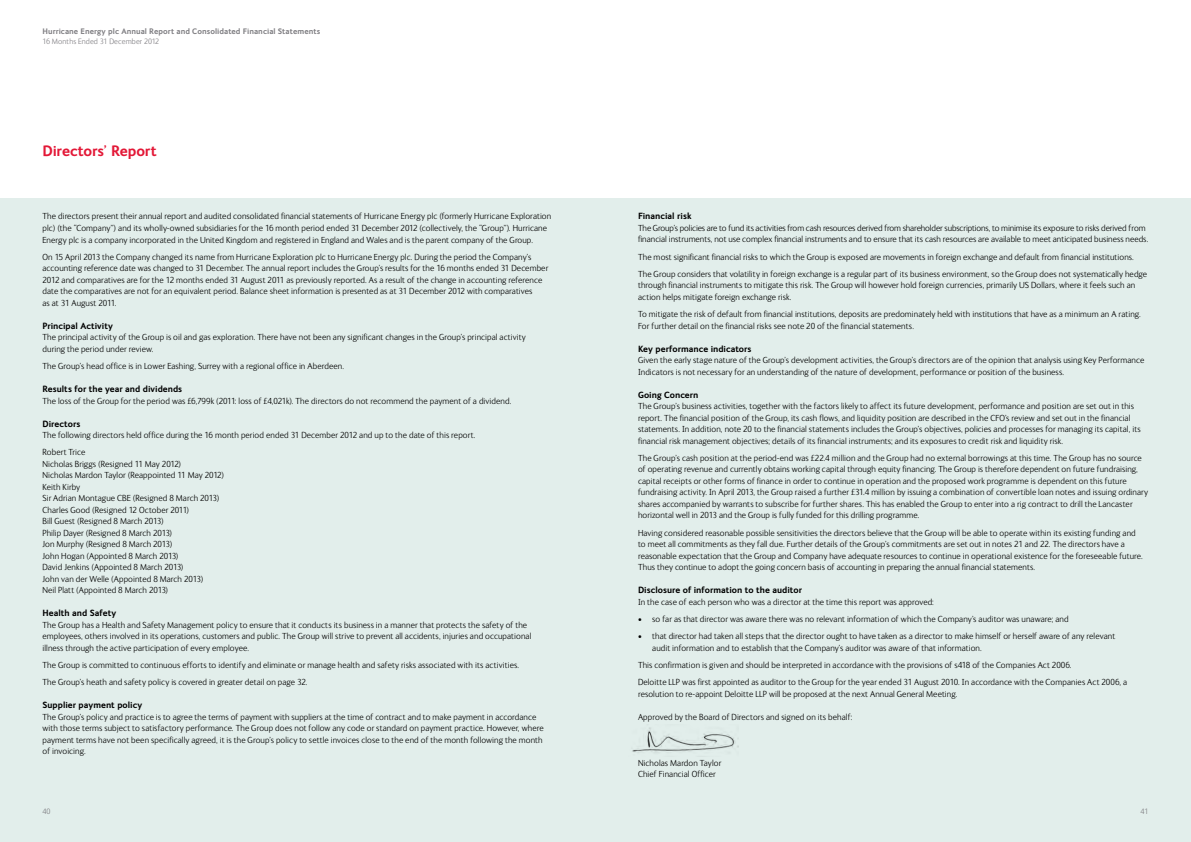
<style>
.page{position:relative;width:1191px;height:842px;background:#fff}
.page>*{position:absolute;margin:0;border:0;box-sizing:border-box;transform-origin:0 0}
.t1{font:700 15px "FS Ingrid";letter-spacing:-.005em;color:#e31837}
.t2{font:300 9px/11.5px "FS Ingrid";letter-spacing:.01em;color:#000}
.t3{font:700 9px "FS Ingrid";letter-spacing:.005em;color:#000}
.t4{font:700 8px "FS Ingrid";letter-spacing:.01em;color:#807f83}
.t5{font:300 8px "FS Ingrid";letter-spacing:.01em;color:#807f83}
</style>
<div class="page">
<div style="left:0;top:198px;width:1190px;height:644px;background:#e2eeeb"></div>
<img style="left:632px;top:727px;width:106px;height:26px">
<p class="t4" style="left:43px;top:26px;width:279px">Hurricane Energy plc Annual Report and Consolidated Financial Statements</p>
<p class="t5" style="left:43px;top:37px;width:118px">16 Months Ended 31 December 2012</p>
<h1 class="t1" style="left:43px;top:141px;width:116px">Directors’ Report</h1>
<p class="t2" style="left:43px;top:210px;width:510px">The directors present their annual report and audited consolidated financial statements of Hurricane Energy plc (formerly Hurricane Exploration plc) (the “Company”) and its wholly-owned subsidiaries for the 16 month period ended 31 December 2012 (collectively, the “Group”). Hurricane<br>Energy plc is a company incorporated in the United Kingdom and registered in England and Wales and is the parent company of the Group.</p>
<p class="t2" style="left:43px;top:251px;width:507px">On 15 April 2013 the Company changed its name from Hurricane Exploration plc to Hurricane Energy plc. During the period the Company’s accounting reference date was changed to 31 December. The annual report includes the Group’s results for the 16 months ended 31 December 2012 and comparatives are for the 12 months ended 31 August 2011 as previously reported. As a result of the change in accounting reference date the comparatives are not for an equivalent period. Balance sheet information is presented as at 31 December 2012 with comparatives<br>as at 31 August 2011.</p>
<p class="t3" style="left:43px;top:320px;width:72px">Principal Activity</p>
<p class="t2" style="left:43px;top:331px;width:485px">The principal activity of the Group is oil and gas exploration. There have not been any significant changes in the Group’s principal activity during the period under review.</p>
<p class="t2" style="left:43px;top:360px;width:303px">The Group’s head office is in Lower Eashing, Surrey with a regional office in Aberdeen.</p>
<p class="t3" style="left:43px;top:383px;width:141px">Results for the year and dividends</p>
<p class="t2" style="left:43px;top:394px;width:470px">The loss of the Group for the period was £6,799k (2011: loss of £4,021k). The directors do not recommend the payment of a dividend.</p>
<p class="t3" style="left:43px;top:417px;width:39px">Directors</p>
<p class="t2" style="left:43px;top:426px;width:434px;line-height:17.3px">The following directors held office during the 16 month period ended 31 December 2012 and up to the date of this report.<br>Robert Trice</p>
<p class="t2" style="left:43px;top:458px;width:183px">Nicholas Briggs (Resigned 11 May 2012)<br>Nicholas Mardon Taylor (Reappointed 11 May 2012)<br>Keith Kirby<br>Sir Adrian Montague CBE (Resigned 8 March 2013)<br>Charles Good (Resigned 12 October 2011)<br>Bill Guest (Resigned 8 March 2013)<br>Philip Dayer (Resigned 8 March 2013)<br>Jon Murphy (Resigned 8 March 2013)<br>John Hogan (Appointed 8 March 2013)<br>David Jenkins (Appointed 8 March 2013)<br>John van der Welle (Appointed 8 March 2013)<br>Neil Platt (Appointed 8 March 2013)</p>
<p class="t3" style="left:43px;top:607px;width:75px">Health and Safety</p>
<p class="t2" style="left:43px;top:619px;width:490px">The Group has a Health and Safety Management policy to ensure that it conducts its business in a manner that protects the safety of the employees, others involved in its operations, customers and public. The Group will strive to prevent all accidents, injuries and occupational illness through the active participation of every employee.</p>
<p class="t2" style="left:43px;top:656px;width:478px;line-height:17.3px">The Group is committed to continuous efforts to identify and eliminate or manage health and safety risks associated with its activities.<br>The Group’s heath and safety policy is covered in greater detail on page 32.</p>
<p class="t3" style="left:43px;top:699px;width:101px">Supplier payment policy</p>
<p class="t2" style="left:43px;top:711px;width:502px">The Group’s policy and practice is to agree the terms of payment with suppliers at the time of contract and to make payment in accordance with those terms subject to satisfactory performance. The Group does not follow any code or standard on payment practice. However, where payment terms have not been specifically agreed, it is the Group’s policy to settle invoices close to the end of the month following the month of invoicing.</p>
<p class="t3" style="left:638px;top:210px;width:55px">Financial risk</p>
<p class="t2" style="left:638px;top:222px;width:512px">The Group’s policies are to fund its activities from cash resources derived from shareholder subscriptions, to minimise its exposure to risks derived from financial instruments, not use complex financial instruments and to ensure that its cash resources are available to meet anticipated business needs.</p>
<p class="t2" style="left:638px;top:248px;width:510px;line-height:17.3px">The most significant financial risks to which the Group is exposed are movements in foreign exchange and default from financial institutions.<br>The Group considers that volatility in foreign exchange is a regular part of its business environment, so the Group does not systematically hedge</p>
<p class="t2" style="left:638px;top:279px;width:499px">through financial instruments to mitigate this risk. The Group will however hold foreign currencies, primarily US Dollars, where it feels such an action helps mitigate foreign exchange risk.</p>
<p class="t2" style="left:638px;top:308px;width:504px">To mitigate the risk of default from financial institutions, deposits are predominately held with institutions that have as a minimum an A rating.<br>For further detail on the financial risks see note 20 of the financial statements.</p>
<p class="t3" style="left:638px;top:343px;width:115px">Key performance indicators</p>
<p class="t2" style="left:638px;top:354px;width:508px">Given the early stage nature of the Group’s development activities, the Group’s directors are of the opinion that analysis using Key Performance<br>Indicators is not necessary for an understanding of the nature of development, performance or position of the business.</p>
<p class="t3" style="left:638px;top:389px;width:62px">Going Concern</p>
<p class="t2" style="left:638px;top:400px;width:504px">The Group’s business activities, together with the factors likely to affect its future development, performance and position are set out in this report. The financial position of the Group, its cash flows, and liquidity position are described in the CFO’s review and set out in the financial statements. In addition, note 20 to the financial statements includes the Group’s objectives, policies and processes for managing its capital, its financial risk management objectives; details of its financial instruments; and its exposures to credit risk and liquidity risk.</p>
<p class="t2" style="left:638px;top:452px;width:511px">The Group’s cash position at the period-end was £22.4 million and the Group had no external borrowings at this time. The Group has no source of operating revenue and currently obtains working capital through equity financing. The Group is therefore dependent on future fundraising, capital receipts or other forms of finance in order to continue in operation and the proposed work programme is dependent on this future fundraising activity. In April 2013, the Group raised a further £31.4 million by issuing a combination of convertible loan notes and issuing ordinary shares accompanied by warrants to subscribe for further shares. This has enabled the Group to enter into a rig contract to drill the Lancaster horizontal well in 2013 and the Group is fully funded for this drilling programme.</p>
<p class="t2" style="left:638px;top:527px;width:506px">Having considered reasonable possible sensitivities the directors believe that the Group will be able to operate within its existing funding and to meet all commitments as they fall due. Further details of the Group’s commitments are set out in notes 21 and 22. The directors have a reasonable expectation that the Group and Company have adequate resources to continue in operational existence for the foreseeable future.<br>Thus they continue to adopt the going concern basis of accounting in preparing the annual financial statements.</p>
<p class="t3" style="left:638px;top:584px;width:165px">Disclosure of information to the auditor</p>
<p class="t2" style="left:638px;top:596px;width:297px">In the case of each person who was a director at the time this report was approved:</p>
<p class="t2" style="left:638px;top:613px;width:432px">• so far as that director was aware there was no relevant information of which the Company’s auditor was unaware; and</p>
<p class="t2" style="left:652px;top:630px;width:464px;text-indent:-14px">• that director had taken all steps that the director ought to have taken as a director to make himself or herself aware of any relevant audit information and to establish that the Company’s auditor was aware of that information.</p>
<p class="t2" style="left:638px;top:656px;width:491px;line-height:17.3px">This confirmation is given and should be interpreted in accordance with the provisions of s418 of the Companies Act 2006.<br>Deloitte LLP was first appointed as auditor to the Group for the year ended 31 August 2010. In accordance with the Companies Act 2006, a</p>
<p class="t2" style="left:638px;top:688px;width:321px">resolution to re-appoint Deloitte LLP will be proposed at the next Annual General Meeting.</p>
<p class="t2" style="left:638px;top:711px;width:216px">Approved by the Board of Directors and signed on its behalf:</p>
<p class="t2" style="left:638px;top:757px;width:85px">Nicholas Mardon Taylor<br>Chief Financial Officer</p>
<p class="t5" style="left:43px;top:806px;width:9px">40</p>
<p class="t5" style="left:1140px;top:806px;width:9px">41</p>
</div>
